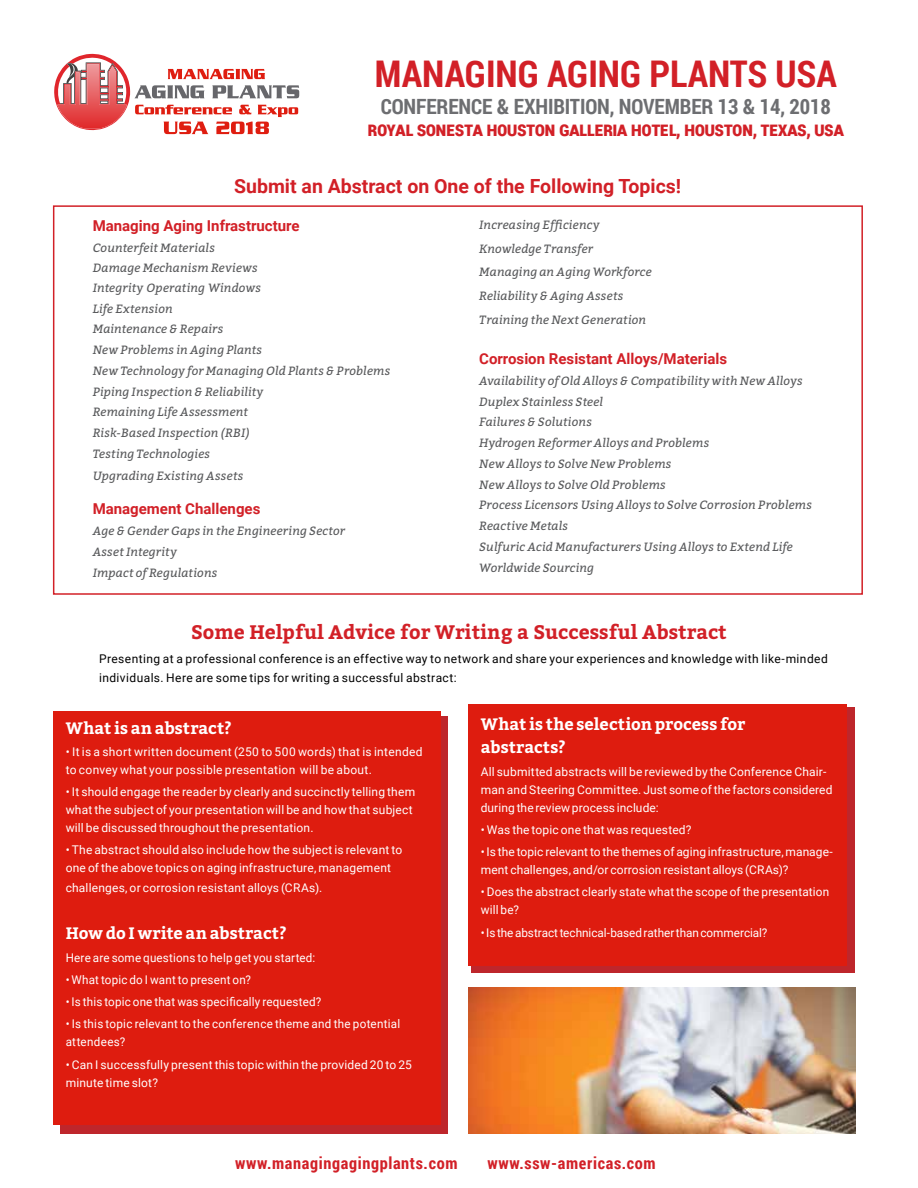
<style>
.page{position:relative;width:918px;height:1188px;background:#fff}
.page>*{position:absolute;margin:0;border:0;box-sizing:border-box;transform-origin:0 0}
.t1{font:700 36.75px "Roboto Condensed";color:#d22027}
.t2{font:700 21px "Roboto Condensed";letter-spacing:-.005em;color:#6d6e71}
.t3{font:700 20.25px "Roboto Condensed";letter-spacing:-.03em;color:#d22027}
.t4{font:700 19.5px "Bitter";color:#d22027}
.t5{font:700 19.5px "Roboto";color:#d22027}
.t6{font:700 16.5px/23.7px "Bitter";letter-spacing:.005em;color:#fff}
.t7{font:700 16.5px "Roboto Condensed";letter-spacing:.04em;color:#d22027}
.t8{font:700 15px "Roboto";color:#d22027}
.t9{font:12px/18px "Roboto";letter-spacing:.015em;color:#fff}
.t10{font:italic 12px/20.7px "Bitter";letter-spacing:.015em;color:#58595b}
.t11{font:12px/19.5px "Roboto";letter-spacing:.035em;color:#000}
.t12{font:12px "Roboto";letter-spacing:-.005em;color:#fff}
</style>
<div class="page">
<svg style="left:54px;top:54px;width:245px;height:80px"></svg>
<div style="left:61px;top:716px;width:387px;height:418px;background:#be262b"></div>
<div style="left:472px;top:707px;width:383px;height:266px;background:#be262b"></div>
<div style="left:53px;top:711px;width:387px;height:413px;background:#de1c0f"></div>
<div style="left:468px;top:704px;width:378px;height:262px;background:#de1c0f"></div>
<img style="left:468px;top:988px;width:387px;height:146px">
<div style="left:53px;top:205px;width:810px;height:390px;border:2px solid #d22027"></div>
<h1 class="t1" style="left:375px;top:48px;width:463px">MANAGING AGING PLANTS USA</h1>
<h2 class="t2" style="left:381px;top:92px;width:287px">CONFERENCE &amp; EXHIBITION, November</h2>
<h2 class="t2" style="left:718px;top:92px;width:115px">13 &amp; 14, 2018</h2>
<h3 class="t3" style="left:368px;top:115px;width:478px">Royal Sonesta Houston Galleria Hotel, Houston, Texas, USA</h3>
<h3 class="t5" style="left:234px;top:173px;width:449px">Submit an Abstract on One of the Following Topics!</h3>
<p class="t8" style="left:93px;top:215px;width:209px">Managing Aging Infrastructure</p>
<p class="t10" style="left:93px;top:237px;width:167px">Counterfeit Materials<br>Damage Mechanism Reviews</p>
<p class="t10" style="left:93px;top:277px;width:299px">Integrity Operating Windows<br>Life Extension<br>Maintenance &amp; Repairs<br>New Problems in Aging Plants<br>New Technology for Managing Old Plants &amp; Problems<br>Piping Inspection &amp; Reliability<br>Remaining Life Assessment<br>Risk-Based Inspection (RBI)<br>Testing Technologies</p>
<p class="t10" style="left:93px;top:465px;width:152px">Upgrading Existing Assets</p>
<p class="t8" style="left:93px;top:499px;width:169px">Management Challenges</p>
<p class="t10" style="left:93px;top:520px;width:254px">Age &amp; Gender Gaps in the Engineering Sector<br>Asset Integrity<br>Impact of Regulations</p>
<p class="t10" style="left:479px;top:212px;width:174px;line-height:23.7px">Increasing Efficiency<br>Knowledge Transfer<br>Managing an Aging Workforce<br>Reliability &amp; Aging Assets<br>Training the Next Generation</p>
<p class="t8" style="left:479px;top:348px;width:249px">Corrosion Resistant Alloys/Materials</p>
<p class="t10" style="left:479px;top:370px;width:334px">Availability of Old Alloys &amp; Compatibility with New Alloys Duplex Stainless Steel<br>Failures &amp; Solutions<br>Hydrogen Reformer Alloys and Problems<br>New Alloys to Solve New Problems<br>New Alloys to Solve Old Problems<br>Process Licensors Using Alloys to Solve Corrosion Problems Reactive Metals<br>Sulfuric Acid Manufacturers Using Alloys to Extend Life Worldwide Sourcing</p>
<h3 class="t4" style="left:191px;top:617px;width:537px">Some Helpful Advice for Writing a Successful Abstract</h3>
<p class="t11" style="left:99px;top:648px;width:730px">Presenting at a professional conference is an effective way to network and share your experiences and knowledge with like-minded individuals. Here are some tips for writing a successful abstract:</p>
<h3 class="t6" style="left:66px;top:715px;width:168px">What is an abstract?</h3>
<p class="t9" style="left:66px;top:742px;width:358px">• It is a short written document (250 to 500 words) that is intended to convey what your possible presentation will be about.</p>
<p class="t9" style="left:66px;top:782px;width:351px">• It should engage the reader by clearly and succinctly telling them what the subject of your presentation will be and how that subject will be discussed throughout the presentation.</p>
<p class="t9" style="left:66px;top:841px;width:338px">• The abstract should also include how the subject is relevant to one of the above topics on aging infrastructure, management</p>
<p class="t9" style="left:66px;top:878px;width:258px">challenges, or corrosion resistant alloys (CRAs).</p>
<h3 class="t6" style="left:66px;top:921px;width:223px">How do I write an abstract?</h3>
<p class="t9" style="left:66px;top:948px;width:251px">Here are some questions to help get you started:</p>
<p class="t9" style="left:66px;top:970px;width:187px">• What topic do I want to present on?</p>
<p class="t9" style="left:66px;top:992px;width:257px">• Is this topic one that was specifically requested?</p>
<p class="t9" style="left:66px;top:1015px;width:336px">• Is this topic relevant to the conference theme and the potential attendees?</p>
<p class="t9" style="left:66px;top:1055px;width:348px">• Can I successfully present this topic within the provided 20 to 25 minute time slot?</p>
<h3 class="t6" style="left:481px;top:712px;width:266px">What is the selection process for abstracts?</h3>
<p class="t9" style="left:481px;top:762px;width:353px">All submitted abstracts will be reviewed by the Conference Chair&shy;man and Steering Committee. Just some of the factors considered during the review process include:</p>
<p class="t9" style="left:481px;top:820px;width:212px">• Was the topic one that was requested?</p>
<p class="t9" style="left:481px;top:842px;width:354px">• Is the topic relevant to the themes of aging infrastructure, manage&shy;ment challenges, and/or corrosion resistant alloys (CRAs)?</p>
<p class="t9" style="left:481px;top:883px;width:350px">• Does the abstract clearly state what the scope of the presentation will be?</p>
<p class="t12" style="left:481px;top:924px;width:288px">• Is the abstract technical-based rather than commercial?</p>
<h3 class="t7" style="left:235px;top:1152px;width:224px">www.managingagingplants.com</h3>
<h3 class="t7" style="left:488px;top:1152px;width:170px">www.ssw-americas.com</h3>
</div>
